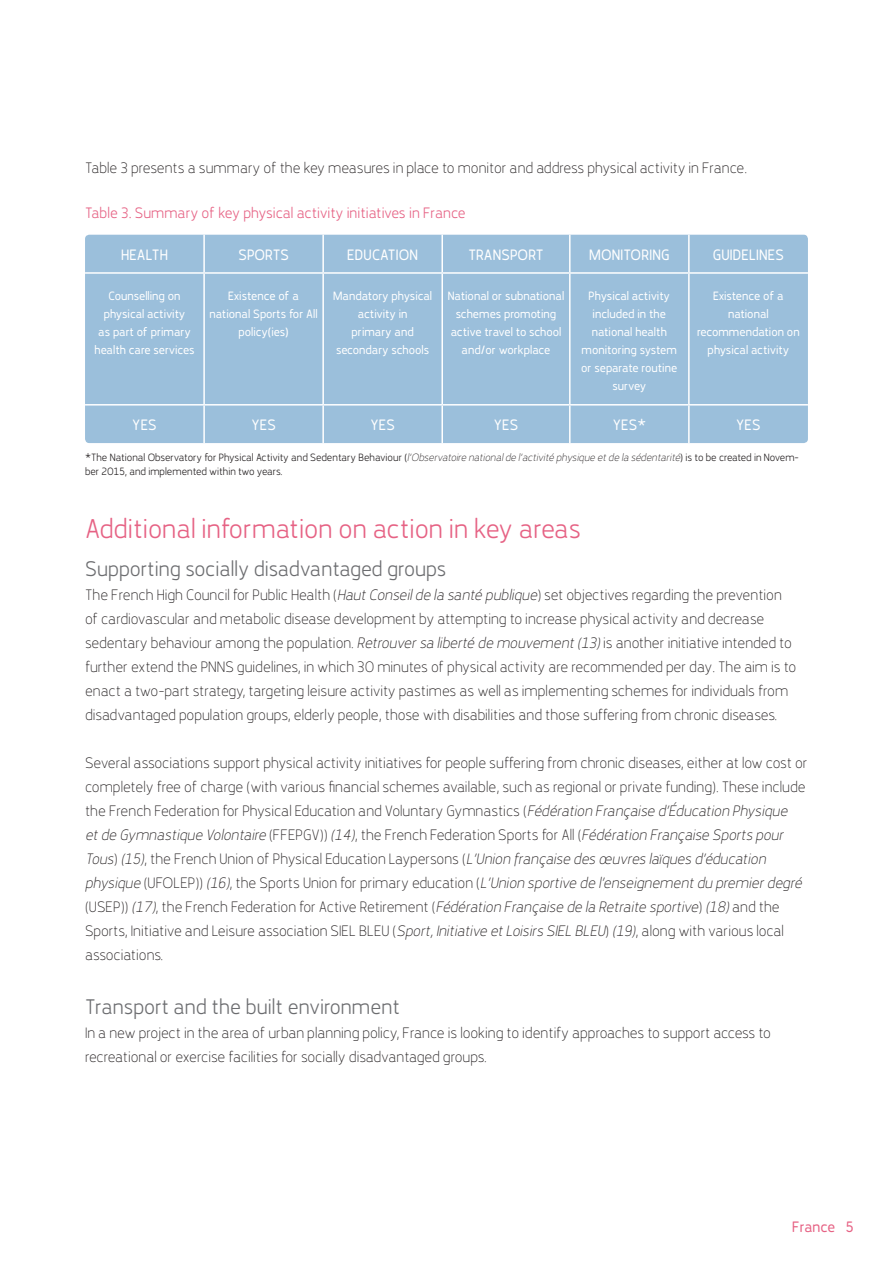
<style>
.page{position:relative;width:893px;height:1263px;background:#fff}
.page>*{position:absolute;margin:0;border:0;box-sizing:border-box;transform-origin:0 0}
.t1{font:300 27px "Karlsen Round";color:#e66284}
.t2{font:300 21px "Karlsen Round";color:#6c6d70}
.t3{font:100 15px/24px "Karlsen Round";color:#231f20}
.t4{font:15px "Karlsen Round";letter-spacing:.01em;color:#fff}
.t5{font:300 15px "Karlsen Round";color:#e66284}
.t6{font:15px "Karlsen Round";color:#e66284}
.t7{font:12px/18px "Karlsen Round";color:#fff;text-align:center}
.t8{font:300 10.5px/13.5px "Karlsen Round";color:#231f20}
.s1{font-weight:100;font-style:italic}
.s2{font-style:italic}
</style>
<div class="page">
<div style="left:85px;top:235px;width:723px;height:208px;background:#9bbfdb;border-radius:4px"></div>
<hr style="left:203px;top:235px;width:2px;height:37px;background:#fff">
<hr style="left:322px;top:235px;width:2px;height:37px;background:#fff">
<hr style="left:441px;top:235px;width:2px;height:37px;background:#fff">
<hr style="left:569px;top:235px;width:2px;height:37px;background:#fff">
<hr style="left:688px;top:235px;width:2px;height:37px;background:#fff">
<hr style="left:85px;top:272px;width:119px;height:2px;background:#fff">
<hr style="left:204px;top:272px;width:119px;height:2px;background:#fff">
<hr style="left:203px;top:274px;width:2px;height:130px;background:#fff">
<hr style="left:323px;top:272px;width:119px;height:2px;background:#fff">
<hr style="left:322px;top:274px;width:2px;height:130px;background:#fff">
<hr style="left:442px;top:272px;width:128px;height:2px;background:#fff">
<hr style="left:441px;top:274px;width:2px;height:130px;background:#fff">
<hr style="left:570px;top:272px;width:119px;height:2px;background:#fff">
<hr style="left:569px;top:274px;width:2px;height:130px;background:#fff">
<hr style="left:689px;top:272px;width:119px;height:2px;background:#fff">
<hr style="left:688px;top:274px;width:2px;height:130px;background:#fff">
<hr style="left:85px;top:404px;width:119px;height:2px;background:#fff">
<hr style="left:204px;top:404px;width:119px;height:2px;background:#fff">
<hr style="left:203px;top:406px;width:2px;height:37px;background:#fff">
<hr style="left:323px;top:404px;width:119px;height:2px;background:#fff">
<hr style="left:322px;top:406px;width:2px;height:37px;background:#fff">
<hr style="left:442px;top:404px;width:128px;height:2px;background:#fff">
<hr style="left:441px;top:406px;width:2px;height:37px;background:#fff">
<hr style="left:570px;top:404px;width:119px;height:2px;background:#fff">
<hr style="left:569px;top:406px;width:2px;height:37px;background:#fff">
<hr style="left:689px;top:404px;width:119px;height:2px;background:#fff">
<hr style="left:688px;top:406px;width:2px;height:37px;background:#fff">
<p class="t3" style="left:85px;top:156px;width:664px">Table 3 presents a summary of the key measures in place to monitor and address physical activity in France.</p>
<p class="t5" style="left:85px;top:203px;width:382px">Table 3. Summary of key physical activity initiatives in France</p>
<p class="t4" style="left:121px;top:245px;width:48px">HEALTH</p>
<p class="t4" style="left:238px;top:245px;width:52px">SPORTS</p>
<p class="t4" style="left:347px;top:245px;width:72px">EDUCATION</p>
<p class="t4" style="left:468px;top:245px;width:77px">TRANSPORT</p>
<p class="t4" style="left:589px;top:245px;width:82px">MONITORING</p>
<p class="t4" style="left:713px;top:245px;width:73px">GUIDELINES</p>
<p class="t7" style="left:95px;top:286px;width:102px">Counselling on physical activity<br>as part of primary health care services</p>
<p class="t7" style="left:210px;top:286px;width:110px">Existence of a national Sports for All policy(ies)</p>
<p class="t7" style="left:333px;top:286px;width:101px">Mandatory physical activity in<br>primary and secondary schools</p>
<p class="t7" style="left:448px;top:286px;width:118px">National or subnational schemes promoting active travel to school and/or workplace</p>
<p class="t7" style="left:581px;top:286px;width:98px">Physical activity included in the national health monitoring system or separate routine survey</p>
<p class="t7" style="left:697px;top:286px;width:104px">Existence of a national recommendation on physical activity</p>
<p class="t4" style="left:132px;top:415px;width:26px">YES</p>
<p class="t4" style="left:251px;top:415px;width:26px">YES</p>
<p class="t4" style="left:370px;top:415px;width:26px">YES</p>
<p class="t4" style="left:494px;top:415px;width:26px">YES</p>
<p class="t4" style="left:613px;top:415px;width:35px">YES*</p>
<p class="t4" style="left:736px;top:415px;width:26px">YES</p>
<p class="t8" style="left:85px;top:451px;width:715px">*The National Observatory for Physical Activity and Sedentary Behaviour (<span class="s1">l’Observatoire national de l’activité physique et de la sédentarité</span>) is to be created in Novem&shy;ber 2015, and implemented within two years.</p>
<h1 class="t1" style="left:85px;top:511px;width:498px">Additional information on action in key areas</h1>
<h2 class="t2" style="left:85px;top:556px;width:363px">Supporting socially disadvantaged groups</h2>
<p class="t3" style="left:85px;top:583px;width:713px">The French High Council for Public Health (<span class="s2">Haut Conseil de la santé publique</span>) set objectives regarding the prevention of cardiovascular and metabolic disease development by attempting to increase physical activity and decrease sedentary behaviour among the population. <span class="s2">Retrouver sa liberté de mouvement (13)</span> is another initiative intended to further extend the PNNS guidelines, in which 30 minutes of physical activity are recommended per day. The aim is to enact a two-part strategy, targeting leisure activity pastimes as well as implementing schemes for individuals from disadvantaged population groups, elderly people, those with disabilities and those suffering from chronic diseases.</p>
<p class="t3" style="left:85px;top:751px;width:724px">Several associations support physical activity initiatives for people suffering from chronic diseases, either at low cost or completely free of charge (with various financial schemes available, such as regional or private funding). These include the French Federation for Physical Education and Voluntary Gymnastics (<span class="s2">Fédération Française d’Éducation Physique<br>et de Gymnastique Volontaire</span> (FFEPGV)) <span class="s2">(14)</span>, the French Federation Sports for All (<span class="s2">Fédération Française Sports pour Tous</span>) <span class="s2">(15)</span>, the French Union of Physical Education Laypersons (<span class="s2">L’Union française des œuvres laïques d’éducation physique</span> (UFOLEP)) <span class="s2">(16)</span>, the Sports Union for primary education (<span class="s2">L’Union sportive de l’enseignement du premier degré </span>(USEP)) <span class="s2">(17)</span>, the French Federation for Active Retirement (<span class="s2">Fédération Française de la Retraite sportive</span>) <span class="s2">(18)</span> and the Sports, Initiative and Leisure association SIEL BLEU (<span class="s2">Sport, Initiative et Loisirs SIEL BLEU</span>) <span class="s2">(19)</span>, along with various local associations.</p>
<h2 class="t2" style="left:85px;top:994px;width:316px">Transport and the built environment</h2>
<p class="t3" style="left:85px;top:1021px;width:687px">In a new project in the area of urban planning policy, France is looking to identify approaches to support access to recreational or exercise facilities for socially disadvantaged groups.</p>
<p class="t6" style="left:792px;top:1217px;width:63px">France 5</p>
</div>
